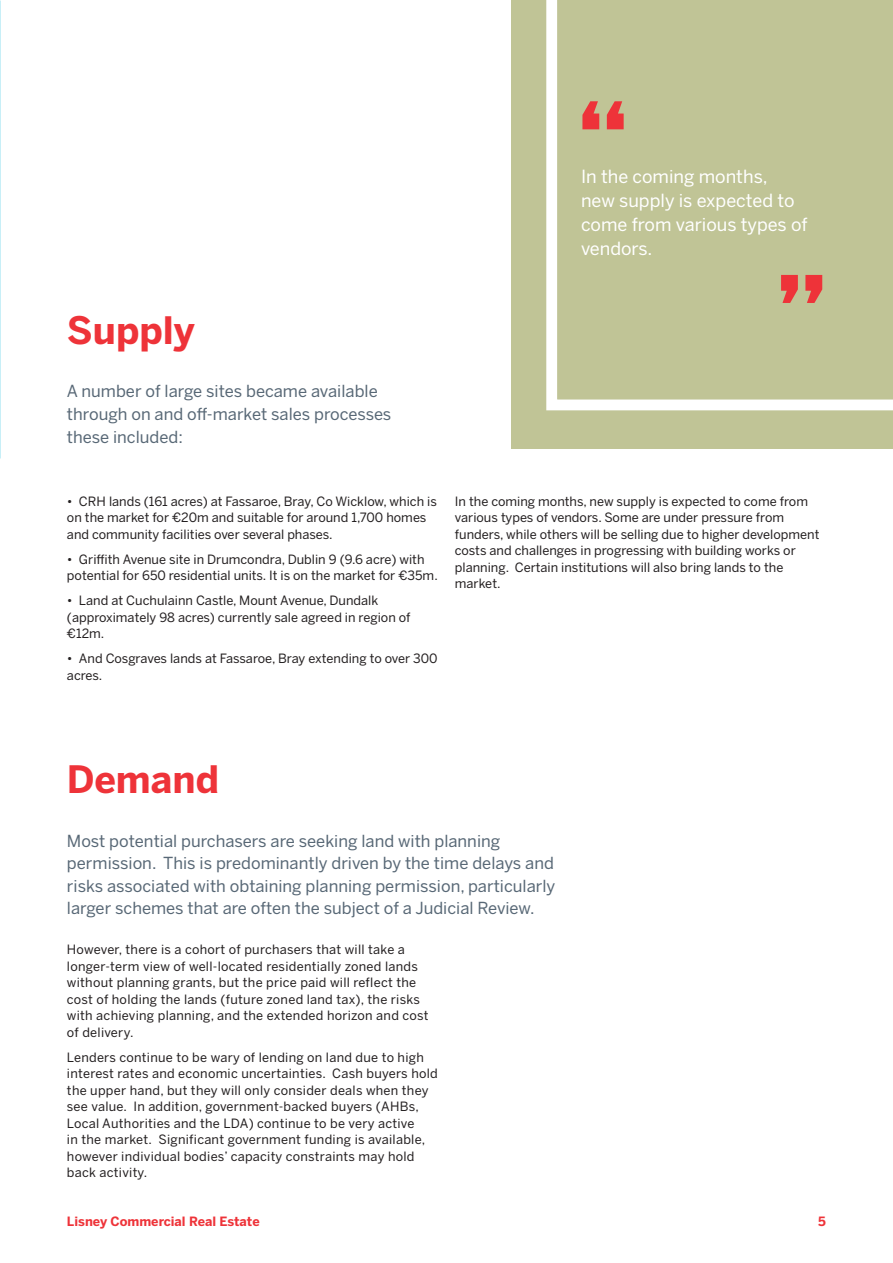
<style>
.page{position:relative;width:893px;height:1263px;background:#fff}
.page>*{position:absolute;margin:0;border:0;box-sizing:border-box;transform-origin:0 0}
.t1{font:700 102px "Benton Sans";color:#ee3339}
.t2{font:700 37.5px "Benton Sans";color:#ee3339}
.t3{font:18px/24px "Benton Sans";color:#fff}
.t4{font:16.5px/22.5px "Benton Sans";color:#586876}
.t5{font:12.75px/16.5px "Benton Sans";color:#231f20}
.t6{font:12.75px/16.5px "Benton Sans";letter-spacing:.02em;color:#231f20}
.t7{font:700 12.75px "Benton Sans";color:#ee3339}
</style>
<div class="page">
<img style="left:0;top:0;width:1px;height:458px">
<svg style="left:0;top:0;width:1px;height:399px"></svg>
<div style="left:511px;top:0;width:382px;height:449px;background:#c0c496"></div>
<svg style="left:546px;top:0;width:347px;height:411px"></svg>
<h1 class="t1" style="left:576px;top:76px;width:55px">“</h1>
<h3 class="t3" style="left:581px;top:165px;width:228px">In the coming months,<br>new supply is expected to come from various types of vendors.</h3>
<h2 class="t2" style="left:67px;top:307px;width:129px">Supply</h2>
<p class="t4" style="left:67px;top:380px;width:326px">A number of large sites became available through on and off-market sales processes these included:</p>
<h1 class="t1" style="left:775px;top:249px;width:55px">”</h1>
<p class="t5" style="left:67px;top:493px;width:371px">• CRH lands (161 acres) at Fassaroe, Bray, Co Wicklow, which is on the market for €20m and suitable for around 1,700 homes and community facilities over several phases.</p>
<p class="t5" style="left:67px;top:551px;width:372px">• Griffith Avenue site in Drumcondra, Dublin 9 (9.6 acre) with potential for 650 residential units. It is on the market for €35m.</p>
<p class="t5" style="left:67px;top:593px;width:345px">• Land at Cuchulainn Castle, Mount Avenue, Dundalk (approximately 98 acres) currently sale agreed in region of €12m.</p>
<p class="t5" style="left:67px;top:651px;width:372px">• And Cosgraves lands at Fassaroe, Bray extending to over 300 acres.</p>
<p class="t5" style="left:455px;top:493px;width:366px">In the coming months, new supply is expected to come from various types of vendors. Some are under pressure from funders, while others will be selling due to higher development costs and challenges in progressing with building works or planning. Certain institutions will also bring lands to the market.</p>
<h2 class="t2" style="left:67px;top:756px;width:154px">Demand</h2>
<p class="t4" style="left:67px;top:829px;width:490px">Most potential purchasers are seeking land with planning permission. This is predominantly driven by the time delays and risks associated with obtaining planning permission, particularly larger schemes that are often the subject of a Judicial Review.</p>
<p class="t6" style="left:67px;top:941px;width:363px">However, there is a cohort of purchasers that will take a longer-term view of well-located residentially zoned lands without planning grants, but the price paid will reflect the cost of holding the lands (future zoned land tax), the risks with achieving planning, and the extended horizon and cost of delivery.</p>
<p class="t6" style="left:67px;top:1049px;width:372px">Lenders continue to be wary of lending on land due to high interest rates and economic uncertainties. Cash buyers hold the upper hand, but they will only consider deals when they see value. In addition, government-backed buyers (AHBs, Local Authorities and the LDA) continue to be very active<br>in the market. Significant government funding is available, however individual bodies’ capacity constraints may hold back activity.</p>
<p class="t7" style="left:67px;top:1213px;width:194px">Lisney Commercial Real Estate</p>
<p class="t7" style="left:818px;top:1213px;width:9px">5</p>
</div>
